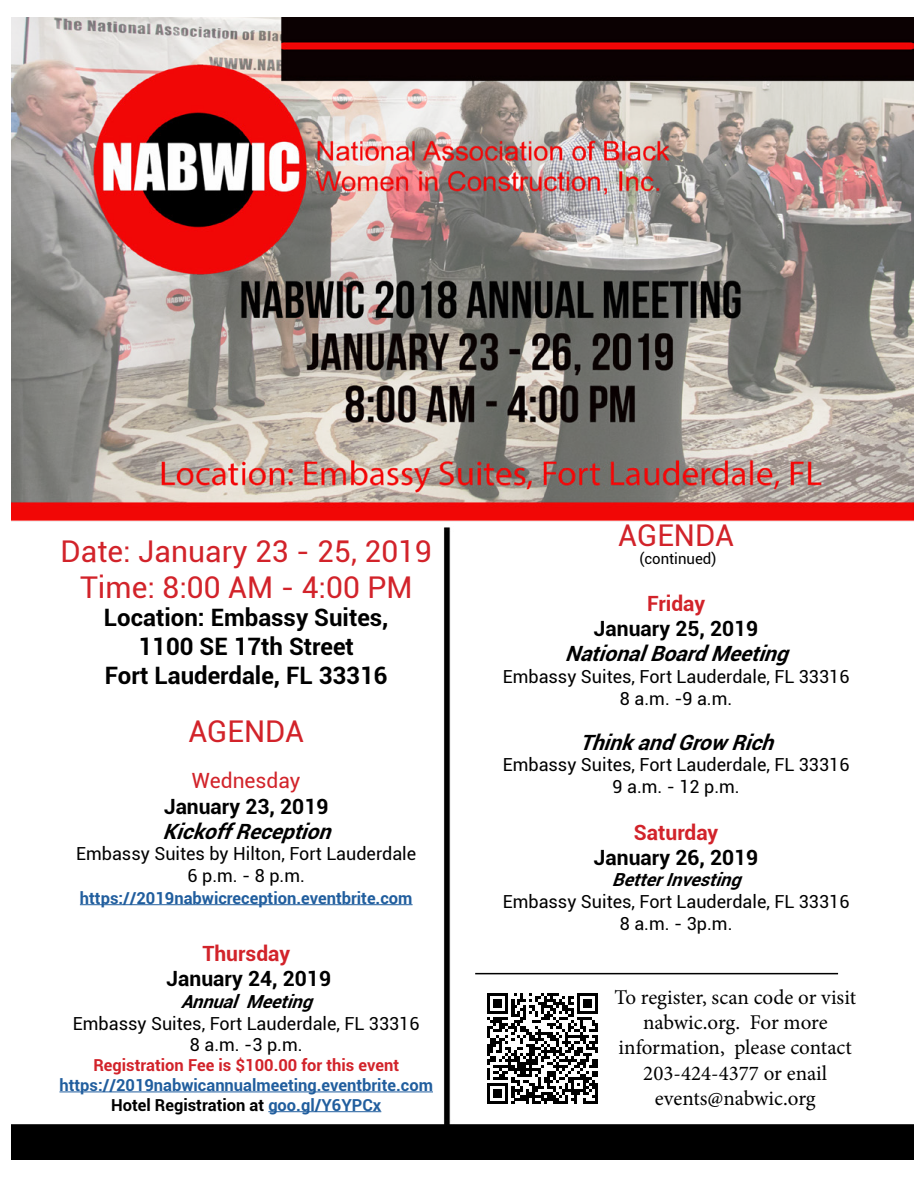
<style>
.page{position:relative;width:918px;height:1188px;background:#fff}
.page>*{position:absolute;margin:0;border:0;box-sizing:border-box;transform-origin:0 0}
.t1{font:30px/36px "Roboto";color:#d2232a;text-align:center}
.t2{font:700 24px/28.8px "Roboto";color:#000;text-align:center}
.t3{font:21px/25.2px "Minion Pro";color:#000;text-align:center}
.t4{font:700 21px "Roboto";color:#000}
.t5{font:italic 700 21px "Roboto";color:#000}
.t6{font:700 21px "Roboto";color:#d2232a}
.t7{font:21px "Roboto";color:#d2232a}
.t8{font:18px/21.6px "Roboto";color:#000;text-align:center}
.t9{font:italic 700 18px "Roboto";color:#000}
.t10{font:700 16.5px/19.8px "Roboto";color:#215e9e;text-align:center}
.t11{font:700 16.5px "Roboto";color:#d2232a}
.t12{font:15px "Roboto";color:#000}
.s1{color:#000}
</style>
<div class="page">
<img style="left:11px;top:18px;width:903px;height:1142px">
<hr style="left:80px;top:904px;width:333px;height:1px;background:#215e9e">
<hr style="left:59px;top:1092px;width:374px;height:1px;background:#215e9e">
<hr style="left:268px;top:1111px;width:113px;height:1px;background:#215e9e">
<svg style="left:487px;top:993px;width:111px;height:111px"></svg>
<hr style="left:595px;top:1083px;width:3px;height:21px;background:#000">
<hr style="left:475px;top:973px;width:363px;height:1px;background:#000">
<h1 class="t1" style="left:61px;top:532px;width:373px">Date: January 23 - 25, 2019<br>Time: 8:00 AM - 4:00 PM</h1>
<h2 class="t2" style="left:104px;top:602px;width:286px">Location: Embassy Suites,<br>1100 SE 17th Street<br>Fort Lauderdale, FL 33316</h2>
<h1 class="t1" style="left:188px;top:712px;width:117px">AGENDA</h1>
<p class="t7" style="left:192px;top:766px;width:110px">Wednesday</p>
<p class="t4" style="left:164px;top:791px;width:166px">January 23, 2019</p>
<p class="t5" style="left:163px;top:816px;width:179px">KickoffReception</p>
<p class="t8" style="left:76px;top:842px;width:342px">Embassy Suites by Hilton, Fort Lauderdale<br>6 p.m. - 8 p.m.</p>
<p class="t10" style="left:80px;top:887px;width:334px">https://2019nabwicreception.eventbrite.com</p>
<p class="t6" style="left:202px;top:939px;width:89px">Thursday</p>
<p class="t4" style="left:167px;top:964px;width:166px">January 24, 2019</p>
<p class="t9" style="left:181px;top:989px;width:141px">AnnualMeeting</p>
<p class="t8" style="left:73px;top:1012px;width:348px">Embassy Suites, Fort Lauderdale, FL 33316<br>8 a.m. -3 p.m.</p>
<p class="t11" style="left:93px;top:1053px;width:307px">Registration Fee is $100.00 for this event</p>
<p class="t10" style="left:59px;top:1074px;width:375px">https://2019nabwicannualmeeting.eventbrite.com<br><span class="s1">Hotel Registration at</span> goo.gl/Y6YPCx</p>
<h1 class="t1" style="left:618px;top:516px;width:117px">AGENDA</h1>
<p class="t12" style="left:639px;top:548px;width:79px">(continued)</p>
<p class="t6" style="left:647px;top:589px;width:60px">Friday</p>
<p class="t4" style="left:594px;top:614px;width:166px">January 25, 2019</p>
<p class="t5" style="left:565px;top:639px;width:234px">NationalBoardMeeting</p>
<p class="t8" style="left:503px;top:665px;width:348px">Embassy Suites, Fort Lauderdale, FL 33316<br>8 a.m. -9 a.m.</p>
<p class="t5" style="left:579px;top:727px;width:205px">ThinkandGrowRich</p>
<p class="t8" style="left:503px;top:753px;width:348px">Embassy Suites, Fort Lauderdale, FL 33316<br>9 a.m. - 12 p.m.</p>
<p class="t6" style="left:634px;top:817px;width:86px">Saturday</p>
<p class="t4" style="left:594px;top:843px;width:166px">January 26, 2019</p>
<p class="t9" style="left:612px;top:867px;width:138px">BetterInvesting</p>
<p class="t8" style="left:503px;top:890px;width:348px">Embassy Suites, Fort Lauderdale, FL 33316<br>8 a.m. - 3p.m.</p>
<p class="t3" style="left:614px;top:985px;width:243px">To register, scan code or visit nabwic.org. For more information, please contact<br>203-424-4377 or enail events@nabwic.org</p>
</div>
